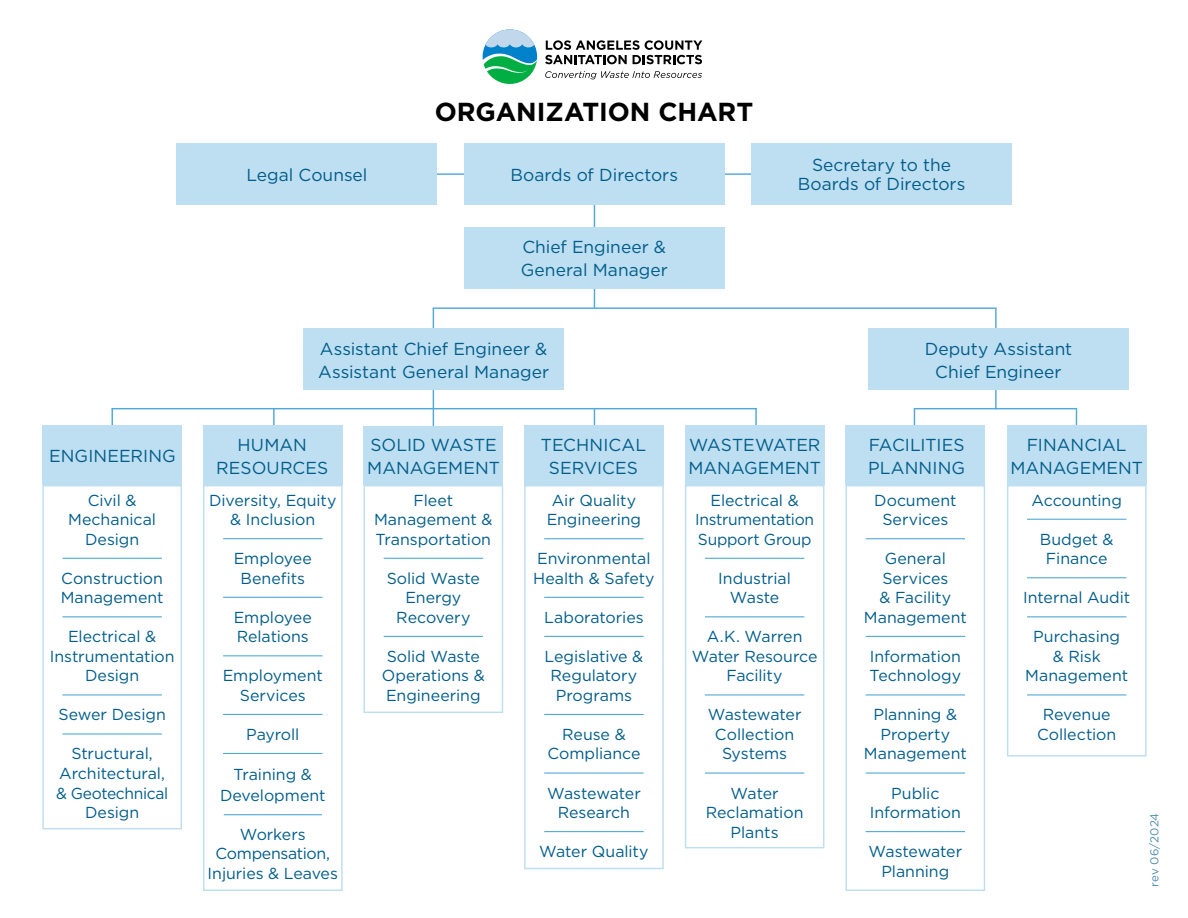
<style>
.page{position:relative;width:1188px;height:918px;background:#fff}
.page>*{position:absolute;margin:0;border:0;box-sizing:border-box;transform-origin:0 0}
.t1{font:700 26.1px "Gotham";letter-spacing:-.005em;color:#000}
.t2{font:17.4px/23.1px "Gotham";color:#005d8a}
.t3{font:15.9px/19.5px "Gotham";letter-spacing:-.005em;color:#005d8a;text-align:center}
.t4{font:11.55px "Gotham";letter-spacing:.005em;color:#518bb0}
</style>
<div class="page">
<hr style="left:367px;top:173px;width:457px;height:2px;background:#51a9db">
<hr style="left:915px;top:408px;width:162px;height:1px;background:#51a9db">
<hr style="left:594px;top:174px;width:1px;height:134px;background:#51a9db">
<svg style="left:1076px;top:409px;width:1px;height:17px"></svg>
<svg style="left:914px;top:408px;width:1px;height:18px"></svg>
<svg style="left:755px;top:409px;width:2px;height:17px"></svg>
<svg style="left:594px;top:409px;width:1px;height:17px"></svg>
<hr style="left:433px;top:308px;width:1px;height:121px;background:#51a9db">
<svg style="left:273px;top:409px;width:2px;height:17px"></svg>
<svg style="left:112px;top:409px;width:1px;height:17px"></svg>
<hr style="left:995px;top:309px;width:2px;height:100px;background:#51a9db">
<hr style="left:433px;top:307px;width:564px;height:2px;background:#51a9db">
<hr style="left:112px;top:408px;width:645px;height:1px;background:#51a9db">
<hr style="left:62px;top:558px;width:100px;height:1px;background:#4da8d2">
<hr style="left:62px;top:616px;width:100px;height:1px;background:#4da8d2">
<hr style="left:62px;top:694px;width:100px;height:1px;background:#4da8d2">
<hr style="left:62px;top:733px;width:100px;height:2px;background:#4da8d2">
<div style="left:42px;top:485px;width:140px;height:344px;border:1px solid #bedef1"></div>
<hr style="left:223px;top:538px;width:100px;height:1px;background:#4da8d2">
<hr style="left:223px;top:597px;width:100px;height:1px;background:#4da8d2">
<hr style="left:223px;top:655px;width:100px;height:1px;background:#4da8d2">
<hr style="left:223px;top:714px;width:100px;height:1px;background:#4da8d2">
<hr style="left:223px;top:753px;width:100px;height:1px;background:#4da8d2">
<hr style="left:224px;top:814px;width:98px;height:1px;background:#4da8d2">
<div style="left:203px;top:485px;width:140px;height:406px;border:1px solid #bedef1"></div>
<hr style="left:384px;top:558px;width:99px;height:1px;background:#4da8d2">
<hr style="left:384px;top:636px;width:99px;height:1px;background:#4da8d2">
<div style="left:364px;top:485px;width:139px;height:228px;border:1px solid #bedef1"></div>
<hr style="left:544px;top:538px;width:100px;height:1px;background:#4da8d2">
<hr style="left:544px;top:597px;width:100px;height:1px;background:#4da8d2">
<hr style="left:544px;top:636px;width:100px;height:1px;background:#4da8d2">
<hr style="left:544px;top:714px;width:100px;height:1px;background:#4da8d2">
<hr style="left:544px;top:772px;width:100px;height:2px;background:#4da8d2">
<hr style="left:544px;top:831px;width:100px;height:1px;background:#4da8d2">
<div style="left:524px;top:485px;width:140px;height:384px;border:1px solid #bedef1"></div>
<hr style="left:705px;top:558px;width:99px;height:1px;background:#4da8d2">
<hr style="left:705px;top:616px;width:99px;height:1px;background:#4da8d2">
<hr style="left:705px;top:694px;width:99px;height:1px;background:#4da8d2">
<hr style="left:705px;top:772px;width:99px;height:2px;background:#4da8d2">
<div style="left:685px;top:485px;width:139px;height:363px;border:1px solid #bedef1"></div>
<div style="left:464px;top:143px;width:260px;height:62px;background:#bedef1"></div>
<div style="left:524px;top:426px;width:140px;height:59px;background:#bedef1"></div>
<div style="left:42px;top:426px;width:140px;height:59px;background:#bedef1"></div>
<div style="left:203px;top:426px;width:140px;height:59px;background:#bedef1"></div>
<div style="left:364px;top:427px;width:139px;height:58px;background:#bedef1"></div>
<div style="left:685px;top:426px;width:140px;height:59px;background:#bedef1"></div>
<div style="left:846px;top:426px;width:139px;height:59px;background:#bedef1"></div>
<div style="left:1007px;top:426px;width:140px;height:59px;background:#bedef1"></div>
<hr style="left:866px;top:538px;width:99px;height:1px;background:#4da8d2">
<hr style="left:866px;top:636px;width:99px;height:1px;background:#4da8d2">
<hr style="left:866px;top:694px;width:99px;height:1px;background:#4da8d2">
<hr style="left:866px;top:772px;width:99px;height:2px;background:#4da8d2">
<hr style="left:866px;top:831px;width:99px;height:1px;background:#4da8d2">
<div style="left:846px;top:485px;width:139px;height:406px;border:1px solid #bedef1"></div>
<hr style="left:1027px;top:519px;width:99px;height:1px;background:#4da8d2">
<hr style="left:1027px;top:577px;width:99px;height:1px;background:#4da8d2">
<hr style="left:1027px;top:616px;width:99px;height:1px;background:#4da8d2">
<hr style="left:1027px;top:694px;width:99px;height:1px;background:#4da8d2">
<div style="left:1007px;top:485px;width:140px;height:272px;border:1px solid #bedef1"></div>
<div style="left:464px;top:227px;width:260px;height:61px;background:#bedef1"></div>
<div style="left:303px;top:328px;width:261px;height:62px;background:#bedef1"></div>
<div style="left:868px;top:328px;width:261px;height:62px;background:#bedef1"></div>
<div style="left:177px;top:143px;width:260px;height:62px;background:#bedef1"></div>
<div style="left:751px;top:143px;width:261px;height:62px;background:#bedef1"></div>
<svg style="left:483px;top:29px;width:54px;height:55px"></svg>
<svg style="left:545px;top:40px;width:157px;height:24px"></svg>
<svg style="left:545px;top:71px;width:157px;height:8px"></svg>
<h1 class="t1" style="left:435px;top:94px;width:320px">ORGANIZATION CHART</h1>
<p class="t2" style="left:246px;top:163px;width:123px">Legal Counsel</p>
<p class="t2" style="left:798px;top:155px;width:169px;line-height:19.5px;text-align:center">Secretary to the<br>Boards of Directors</p>
<p class="t2" style="left:511px;top:163px;width:169px">Boards of Directors</p>
<p class="t2" style="left:521px;top:235px;width:148px">Chief Engineer &amp;<br>General Manager</p>
<p class="t2" style="left:318px;top:337px;width:232px">Assistant Chief Engineer &amp;<br>Assistant General Manager</p>
<p class="t2" style="left:925px;top:337px;width:149px;text-align:center">Deputy Assistant<br>Chief Engineer</p>
<p class="t2" style="left:49px;top:444px;width:128px">ENGINEERING</p>
<p class="t2" style="left:367px;top:432px;width:134px">SOLID WASTE<br>MANAGEMENT</p>
<p class="t2" style="left:688px;top:432px;width:134px">WASTEWATER<br>MANAGEMENT</p>
<p class="t2" style="left:216px;top:432px;width:114px;text-align:center">HUMAN<br>RESOURCES</p>
<p class="t2" style="left:541px;top:432px;width:107px;text-align:center">TECHNICAL<br>SERVICES</p>
<p class="t3" style="left:68px;top:490px;width:89px">Civil &amp;<br>Mechanical<br>Design</p>
<p class="t3" style="left:61px;top:568px;width:104px;text-align:left">Construction<br>Management</p>
<p class="t3" style="left:50px;top:627px;width:126px">Electrical &amp;<br>Instrumentation<br>Design</p>
<p class="t3" style="left:59px;top:705px;width:109px">Sewer Design</p>
<p class="t3" style="left:56px;top:744px;width:114px">Structural,<br>Architectural, &amp; Geotechnical<br>Design</p>
<p class="t3" style="left:209px;top:490px;width:129px">Diversity, Equity &amp; Inclusion</p>
<p class="t3" style="left:234px;top:548px;width:80px">Employee<br>Benefits</p>
<p class="t3" style="left:234px;top:607px;width:80px;text-align:left">Employee<br>Relations</p>
<p class="t3" style="left:223px;top:666px;width:102px">Employment<br>Services</p>
<p class="t3" style="left:246px;top:724px;width:55px">Payroll</p>
<p class="t3" style="left:220px;top:764px;width:107px;line-height:20.2px">Training &amp;<br>Development</p>
<p class="t3" style="left:208px;top:824px;width:132px">Workers<br>Compensation,<br>Injuries &amp; Leaves</p>
<p class="t3" style="left:374px;top:490px;width:120px">Fleet<br>Management &amp;<br>Transportation</p>
<p class="t3" style="left:387px;top:568px;width:95px">Solid Waste<br>Energy<br>Recovery</p>
<p class="t3" style="left:382px;top:646px;width:104px">Solid Waste<br>Operations &amp;<br>Engineering</p>
<p class="t3" style="left:547px;top:490px;width:96px">Air Quality<br>Engineering</p>
<p class="t3" style="left:533px;top:549px;width:123px;text-align:left">Environmental<br>Health &amp; Safety</p>
<p class="t3" style="left:544px;top:607px;width:101px">Laboratories</p>
<p class="t3" style="left:545px;top:646px;width:100px">Legislative &amp;<br>Regulatory<br>Programs</p>
<p class="t3" style="left:547px;top:724px;width:95px">Reuse &amp;<br>Compliance</p>
<p class="t3" style="left:547px;top:783px;width:95px">Wastewater<br>Research</p>
<p class="t3" style="left:539px;top:841px;width:111px">Water Quality</p>
<p class="t3" style="left:695px;top:490px;width:121px">Electrical &amp;<br>Instrumentation<br>Support Group</p>
<p class="t3" style="left:718px;top:568px;width:74px">Industrial<br>Waste</p>
<p class="t3" style="left:692px;top:627px;width:127px">A.K. Warren<br>Water Resource<br>Facility</p>
<p class="t3" style="left:708px;top:705px;width:95px">Wastewater<br>Collection<br>Systems</p>
<p class="t3" style="left:706px;top:783px;width:99px">Water<br>Reclamation<br>Plants</p>
<p class="t2" style="left:868px;top:432px;width:98px">FACILITIES<br>PLANNING</p>
<p class="t3" style="left:874px;top:490px;width:84px">Document<br>Services</p>
<p class="t3" style="left:864px;top:549px;width:104px">General<br>Services<br>&amp; Facility<br>Management</p>
<p class="t3" style="left:870px;top:646px;width:93px;text-align:left">Information<br>Technology</p>
<p class="t3" style="left:864px;top:705px;width:104px">Planning &amp;<br>Property<br>Management</p>
<p class="t3" style="left:870px;top:783px;width:93px">Public<br>Information</p>
<p class="t3" style="left:869px;top:841px;width:95px">Wastewater<br>Planning</p>
<p class="t2" style="left:1010px;top:432px;width:134px;text-align:center">FINANCIAL<br>MANAGEMENT</p>
<p class="t3" style="left:1032px;top:490px;width:92px">Accounting</p>
<p class="t3" style="left:1040px;top:529px;width:75px">Budget &amp;<br>Finance</p>
<p class="t3" style="left:1023px;top:588px;width:108px">Internal Audit</p>
<p class="t3" style="left:1025px;top:627px;width:104px">Purchasing<br>&amp; Risk<br>Management</p>
<p class="t3" style="left:1037px;top:705px;width:81px">Revenue<br>Collection</p>
<p class="t4" style="left:1147px;top:887px;width:76px;rotate:-90deg">rev 06/2024</p>
</div>
